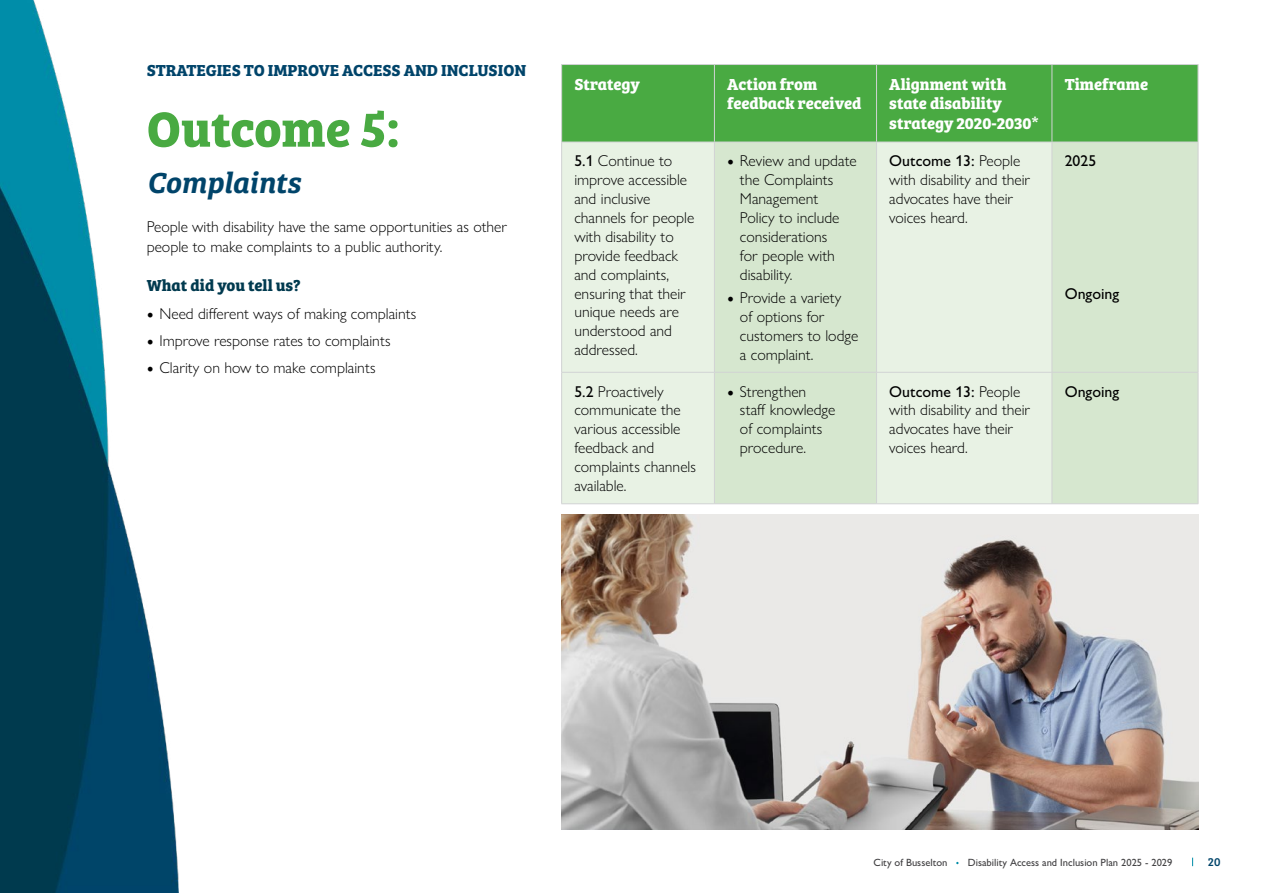
<style>
.page{position:relative;width:1263px;height:893px;background:#fff}
.page>*{position:absolute;margin:0;border:0;box-sizing:border-box;transform-origin:0 0}
.t1{font:700 51px "Bree Serif";color:#49aa42}
.t2{font:italic 30px "Bree Serif Sb";letter-spacing:-.005em;color:#00446a}
.t3{font:700 16.5px/19.8px "Bree Serif";color:#fff}
.t4{font:700 16.5px "Bree Serif";color:#00446a}
.t5{font:700 16.5px "Bree Serif";color:#003a4f}
.t6{font:300 15.75px/18.9px "Gill Sans Nova";color:#000}
.t7{font:500 15.75px "Gill Sans Nova";color:#000}
.t8{font:12px "Bree Serif";color:#00446a}
.t9{font:500 10.5px "Gill Sans Nova";color:#414042}
.s1{font-family:"Minion Pro";font-weight:400;font-size:18px}
.s2{font-weight:500}
</style>
<div class="page">
<img style="left:0;top:0;width:178px;height:893px">
<div style="left:562px;top:65px;width:636px;height:77px;background:#49aa42"></div>
<div style="left:562px;top:143px;width:490px;height:360px;background:#e8f2e4"></div>
<div style="left:715px;top:143px;width:161px;height:360px;background:#d6e7cf"></div>
<div style="left:1053px;top:143px;width:145px;height:360px;background:#d6e7cf"></div>
<hr style="left:561px;top:64px;width:153px;height:1px;background:#d1d3d4">
<hr style="left:561px;top:65px;width:1px;height:77px;background:#d1d3d4">
<hr style="left:714px;top:64px;width:162px;height:1px;background:#d1d3d4">
<hr style="left:714px;top:65px;width:1px;height:77px;background:#d1d3d4">
<hr style="left:876px;top:64px;width:176px;height:1px;background:#d1d3d4">
<hr style="left:876px;top:65px;width:1px;height:77px;background:#d1d3d4">
<hr style="left:1052px;top:64px;width:146px;height:1px;background:#d1d3d4">
<hr style="left:1052px;top:65px;width:1px;height:77px;background:#d1d3d4">
<hr style="left:1198px;top:65px;width:1px;height:77px;background:#d1d3d4">
<hr style="left:561px;top:142px;width:153px;height:1px;background:#d1d3d4">
<hr style="left:561px;top:142px;width:1px;height:230px;background:#d1d3d4">
<hr style="left:714px;top:142px;width:162px;height:1px;background:#d1d3d4">
<hr style="left:714px;top:142px;width:1px;height:230px;background:#d1d3d4">
<hr style="left:876px;top:142px;width:176px;height:1px;background:#d1d3d4">
<hr style="left:876px;top:142px;width:1px;height:230px;background:#d1d3d4">
<hr style="left:1052px;top:142px;width:146px;height:1px;background:#d1d3d4">
<hr style="left:1052px;top:142px;width:1px;height:230px;background:#d1d3d4">
<hr style="left:1198px;top:142px;width:1px;height:230px;background:#d1d3d4">
<hr style="left:561px;top:372px;width:153px;height:1px;background:#d1d3d4">
<hr style="left:561px;top:373px;width:1px;height:130px;background:#d1d3d4">
<hr style="left:714px;top:372px;width:162px;height:1px;background:#d1d3d4">
<hr style="left:714px;top:373px;width:1px;height:130px;background:#d1d3d4">
<hr style="left:876px;top:372px;width:176px;height:1px;background:#d1d3d4">
<hr style="left:876px;top:373px;width:1px;height:130px;background:#d1d3d4">
<hr style="left:1052px;top:372px;width:146px;height:1px;background:#d1d3d4">
<hr style="left:1052px;top:373px;width:1px;height:130px;background:#d1d3d4">
<hr style="left:1198px;top:373px;width:1px;height:130px;background:#d1d3d4">
<hr style="left:561px;top:503px;width:153px;height:1px;background:#d1d3d4">
<hr style="left:714px;top:503px;width:162px;height:1px;background:#d1d3d4">
<hr style="left:876px;top:503px;width:176px;height:1px;background:#d1d3d4">
<hr style="left:1052px;top:503px;width:146px;height:1px;background:#d1d3d4">
<img style="left:561px;top:514px;width:637px;height:315px">
<p class="t4" style="left:147px;top:58px;width:381px">STRATEGIES TO IMPROVE ACCESS AND INCLUSION</p>
<h1 class="t1" style="left:147px;top:89px;width:254px">Outcome 5:</h1>
<h2 class="t2" style="left:147px;top:159px;width:155px">Complaints</h2>
<p class="t6" style="left:147px;top:216px;width:362px;line-height:19.8px">People with disability have the same opportunities as other people to make complaints to a public authority.</p>
<p class="t5" style="left:147px;top:273px;width:156px">What did you tell us?</p>
<p class="t6" style="left:147px;top:304px;width:271px"><span class="s1">•</span> Need different ways of making complaints</p>
<p class="t6" style="left:147px;top:331px;width:245px"><span class="s1">•</span> Improve response rates to complaints</p>
<p class="t6" style="left:147px;top:358px;width:230px"><span class="s1">•</span> Clarity on how to make complaints</p>
<p class="t3" style="left:574px;top:73px;width:67px">Strategy</p>
<p class="t3" style="left:727px;top:73px;width:136px">Action from feedback received</p>
<p class="t3" style="left:889px;top:73px;width:151px">Alignment with state disability strategy 2020-2030*</p>
<p class="t3" style="left:1065px;top:73px;width:85px">Timeframe</p>
<p class="t6" style="left:574px;top:151px;width:121px"><span class="s2">5.1</span> Continue to improve accessible and inclusive channels for people with disability to provide feedback and complaints, ensuring that their unique needs are understood and addressed.</p>
<p class="t6" style="left:740px;top:151px;width:118px;text-indent:-13px"><span class="s1">•</span> Review and update the Complaints<br>Management<br>Policy to include considerations<br>for people with disability.</p>
<p class="t6" style="left:889px;top:151px;width:142px"><span class="s2">Outcome 13:</span> People with disability and their advocates have their voices heard.</p>
<p class="t7" style="left:1065px;top:151px;width:33px">2025</p>
<p class="t7" style="left:1065px;top:284px;width:56px">Ongoing</p>
<p class="t6" style="left:740px;top:288px;width:120px;text-indent:-13px"><span class="s1">•</span> Provide a variety<br>of options for customers to lodge a complaint.</p>
<p class="t6" style="left:574px;top:382px;width:123px"><span class="s2">5.2</span> Proactively communicate the various accessible feedback and complaints channels available.</p>
<p class="t6" style="left:740px;top:382px;width:97px;text-indent:-13px"><span class="s1">•</span> Strengthen staff knowledge of complaints procedure.</p>
<p class="t6" style="left:889px;top:382px;width:142px"><span class="s2">Outcome 13:</span> People with disability and their advocates have their voices heard.</p>
<p class="t7" style="left:1065px;top:382px;width:56px">Ongoing</p>
<p class="t9" style="left:873px;top:856px;width:75px">City of Busselton</p>
<p class="t9" style="left:968px;top:856px;width:206px">Disability Access and Inclusion Plan 2025 - 2029</p>
<p class="t8" style="left:1208px;top:852px;width:14px">20</p>
</div>
